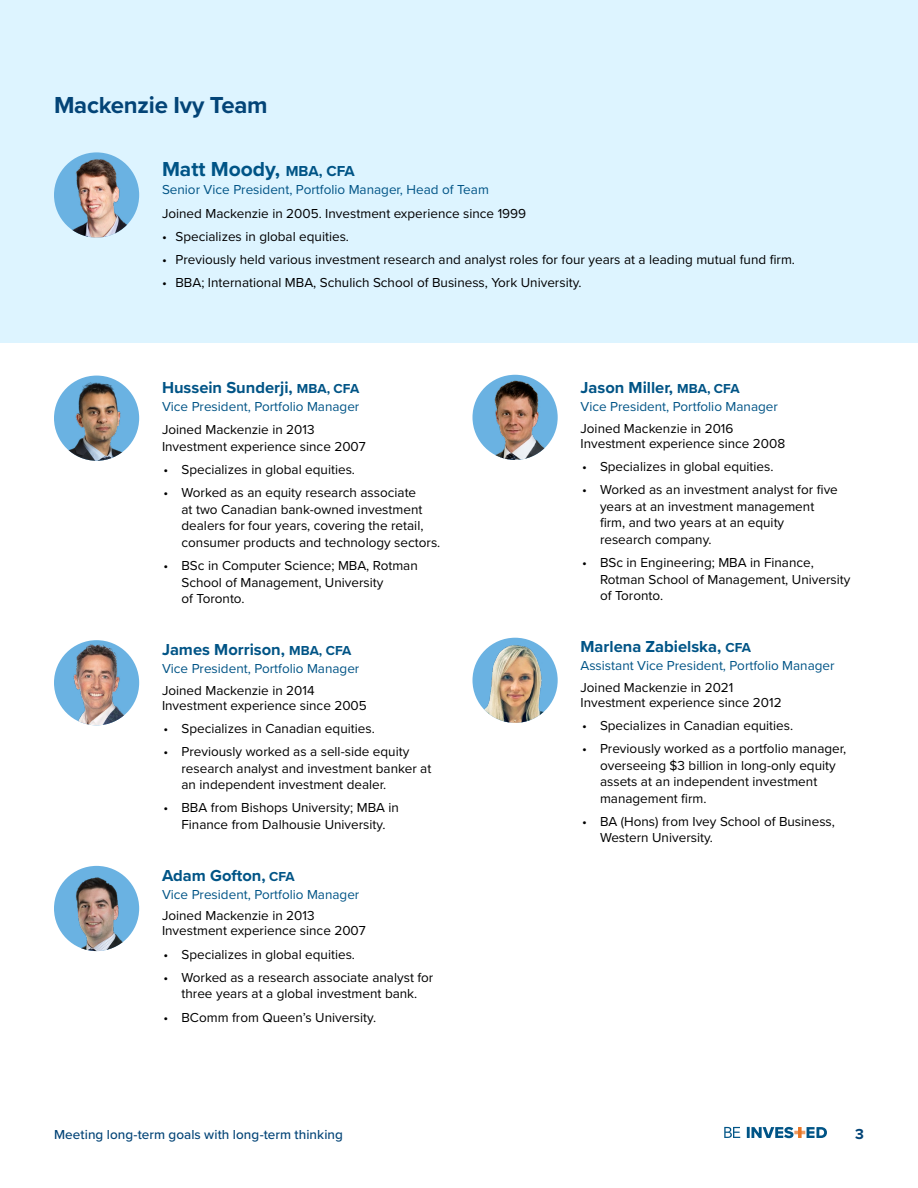
<style>
.page{position:relative;width:918px;height:1188px;background:#fff}
.page>*{position:absolute;margin:0;border:0;box-sizing:border-box;transform-origin:0 0}
.H2-blue{font:700 24px "Proxima Nova";letter-spacing:-.01em;color:#034477}
.body{font:700 21px "Proxima Nova";color:#005486}
.PM_name{font:700 16.5px "Proxima Nova";color:#005486}
.t1{font:700 15px "Proxima Nova";color:#034477}
.body-smaller_leading{font:13.5px/16.5px "Proxima Nova";color:#000}
.PM_title{font:13.5px "Proxima Nova";color:#005486}
.body-2{font:13.5px "Proxima Nova";color:#000}
.t2{font:500 13.5px "Proxima Nova";letter-spacing:.005em;color:#034477}
.s1{font-size:15px}
.s2{font-size:13.5px}
</style>
<div class="page">
<svg style="left:724px;top:1127px;width:103px;height:11px"></svg>
<svg style="left:798px;top:1127px;width:4px;height:11px"></svg>
<div style="left:0;top:0;width:918px;height:342px;background:#ddf4ff"></div>
<img style="left:54px;top:376px;width:85px;height:85px;border-radius:43px">
<img style="left:472px;top:375px;width:86px;height:85px;border-radius:43px">
<img style="left:54px;top:155px;width:85px;height:83px">
<img style="left:54px;top:640px;width:85px;height:85px;border-radius:43px">
<img style="left:472px;top:639px;width:86px;height:84px">
<img style="left:54px;top:870px;width:85px;height:81px">
<h2 class="H2-blue" style="left:54px;top:88px;width:215px">Mackenzie Ivy Team</h2>
<p class="body" style="left:162px;top:154px;width:194px">Matt Moody, <span class="s1">MBA, CFA</span></p>
<p class="PM_title" style="left:162px;top:180px;width:328px">Senior Vice President, Portfolio Manager, Head of Team</p>
<p class="body-2" style="left:162px;top:203px;width:366px">Joined Mackenzie in 2005. Investment experience since 1999</p>
<p class="body-smaller_leading" style="left:162px;top:228px;width:189px">• Specializes in global equities.</p>
<p class="body-smaller_leading" style="left:162px;top:251px;width:635px">• Previously held various investment research and analyst roles for four years at a leading mutual fund firm.</p>
<p class="body-smaller_leading" style="left:162px;top:274px;width:421px">• BBA; International MBA, Schulich School of Business, York University.</p>
<p class="PM_name" style="left:162px;top:375px;width:199px">Hussein Sunderji, <span class="s2">MBA, CFA</span></p>
<p class="PM_title" style="left:162px;top:397px;width:199px">Vice President, Portfolio Manager</p>
<p class="body-smaller_leading" style="left:162px;top:421px;width:205px">Joined Mackenzie in 2013<br>Investment experience since 2007</p>
<p class="body-smaller_leading" style="left:164px;top:461px;width:193px">• Specializes in global equities.</p>
<p class="body-smaller_leading" style="left:182px;top:484px;width:260px;text-indent:-18px">• Worked as an equity research associate<br>at two Canadian bank-owned investment dealers for four years, covering the retail, consumer products and technology sectors.</p>
<p class="body-smaller_leading" style="left:182px;top:557px;width:238px;text-indent:-18px">• BSc in Computer Science; MBA, Rotman<br>School of Management, University<br>of Toronto.</p>
<p class="PM_name" style="left:162px;top:637px;width:191px">James Morrison, <span class="s2">MBA, CFA</span></p>
<p class="PM_title" style="left:162px;top:658px;width:199px">Vice President, Portfolio Manager</p>
<p class="body-smaller_leading" style="left:162px;top:682px;width:206px;line-height:15px">Joined Mackenzie in 2014<br>Investment experience since 2005</p>
<p class="body-smaller_leading" style="left:164px;top:720px;width:213px">• Specializes in Canadian equities.</p>
<p class="body-smaller_leading" style="left:182px;top:743px;width:251px;text-indent:-18px">• Previously worked as a sell-side equity research analyst and investment banker at an independent investment dealer.</p>
<p class="body-smaller_leading" style="left:164px;top:799px;width:237px;text-align:center">• BBA from Bishops University; MBA in<br>Finance from Dalhousie University.</p>
<p class="PM_name" style="left:162px;top:863px;width:134px">Adam Gofton, <span class="s2">CFA</span></p>
<p class="PM_title" style="left:162px;top:884px;width:199px">Vice President, Portfolio Manager</p>
<p class="body-smaller_leading" style="left:162px;top:908px;width:205px;line-height:15px">Joined Mackenzie in 2013<br>Investment experience since 2007</p>
<p class="body-smaller_leading" style="left:164px;top:945px;width:193px">• Specializes in global equities.</p>
<p class="body-smaller_leading" style="left:164px;top:969px;width:271px;text-align:center">• Worked as a research associate analyst for three years at a global investment bank.</p>
<p class="body-smaller_leading" style="left:164px;top:1008px;width:214px">• BComm from Queen’s University.</p>
<p class="PM_name" style="left:580px;top:375px;width:161px">Jason Miller, <span class="s2">MBA, CFA</span></p>
<p class="PM_title" style="left:580px;top:397px;width:199px">Vice President, Portfolio Manager</p>
<p class="body-smaller_leading" style="left:580px;top:420px;width:206px;line-height:15px">Joined Mackenzie in 2016<br>Investment experience since 2008</p>
<p class="body-smaller_leading" style="left:582px;top:458px;width:193px">• Specializes in global equities.</p>
<p class="body-smaller_leading" style="left:600px;top:481px;width:239px;text-indent:-18px">• Worked as an investment analyst for five years at an investment management firm, and two years at an equity research company.</p>
<p class="body-smaller_leading" style="left:600px;top:554px;width:252px;text-indent:-18px">• BSc in Engineering; MBA in Finance,<br>Rotman School of Management, University of Toronto.</p>
<p class="PM_name" style="left:580px;top:634px;width:172px">Marlena Zabielska, <span class="s2">CFA</span></p>
<p class="PM_title" style="left:580px;top:655px;width:256px">Assistant Vice President, Portfolio Manager</p>
<p class="body-smaller_leading" style="left:580px;top:679px;width:203px;line-height:15px">Joined Mackenzie in 2021<br>Investment experience since 2012</p>
<p class="body-smaller_leading" style="left:582px;top:717px;width:213px">• Specializes in Canadian equities.</p>
<p class="body-smaller_leading" style="left:600px;top:740px;width:248px;text-indent:-18px">• Previously worked as a portfolio manager, overseeing $3 billion in long-only equity assets at an independent investment management firm.</p>
<p class="body-smaller_leading" style="left:600px;top:813px;width:236px;text-indent:-18px">• BA (Hons) from Ivey School of Business,<br>Western University.</p>
<p class="t2" style="left:54px;top:1124px;width:291px">Meeting long-term goals with long-term thinking</p>
<p class="t1" style="left:855px;top:1123px;width:10px">3</p>
</div>
